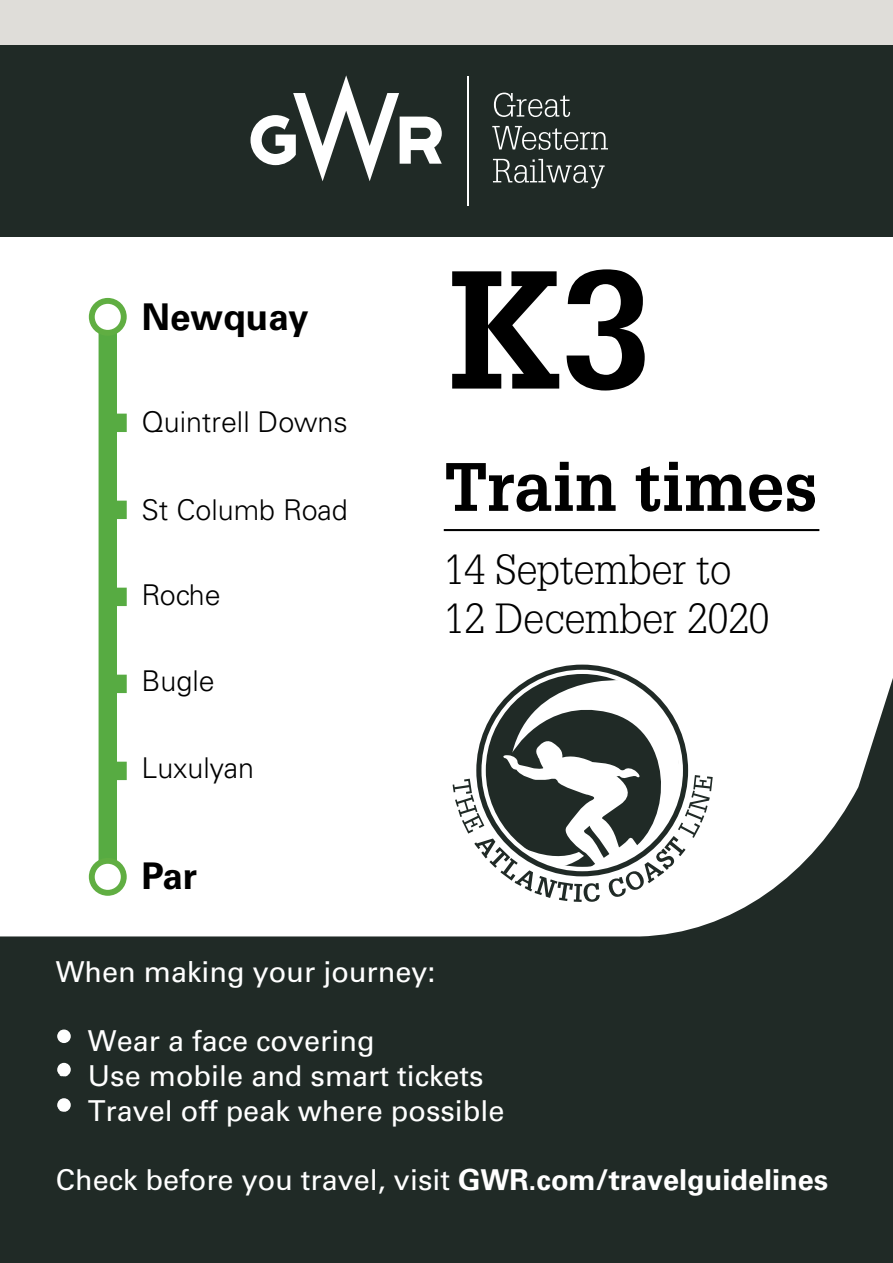
<style>
.page{position:relative;width:893px;height:1263px;background:#fff}
.page>*{position:absolute;margin:0;border:0;box-sizing:border-box;transform-origin:0 0}
.t1{font:700 163.65px "Glypha LT Std";color:#000}
.t2{font:700 66.75px "Glypha LT Std";color:#000}
.t3{font:300 41.25px/49.5px "Glypha LT Std";color:#000}
.t4{font:700 36.9px "Univers LT Std";color:#000}
.t5{font:28.8px/34.7px "Univers LT Std";color:#fff}
.t6{font:300 28.65px "Univers LT Std";color:#000}
.s1{font-weight:700}
</style>
<div class="page">
<div style="left:0;top:10px;width:893px;height:226px;background:#202a26"></div>
<svg style="left:494px;top:93px;width:76px;height:24px"></svg>
<hr style="left:467px;top:76px;width:2px;height:130px;background:#fff">
<svg style="left:492px;top:126px;width:116px;height:24px"></svg>
<svg style="left:493px;top:159px;width:112px;height:29px"></svg>
<svg style="left:250px;top:75px;width:192px;height:106px"></svg>
<div style="left:0;top:0;width:893px;height:45px;background:#dfddd9"></div>
<svg style="left:533px;top:665px;width:99px;height:12px"></svg>
<div style="left:99px;top:317px;width:18px;height:559px;background:#57ab42"></div>
<div style="left:89px;top:298px;width:38px;height:38px;background:#60ae42;border-radius:50%"></div>
<div style="left:95px;top:304px;width:26px;height:26px;background:#fff;border-radius:50%"></div>
<div style="left:108px;top:501px;width:19px;height:18px;background:#57ab42"></div>
<div style="left:108px;top:414px;width:19px;height:18px;background:#57ab42"></div>
<div style="left:108px;top:588px;width:19px;height:18px;background:#57ab42"></div>
<div style="left:108px;top:675px;width:19px;height:18px;background:#57ab42"></div>
<hr style="left:444px;top:529px;width:375px;height:2px;background:#000">
<svg style="left:0;top:677px;width:893px;height:586px;fill:#202a26"></svg>
<div style="left:57px;top:1029px;width:14px;height:14px;background:#fff;border-radius:50%"></div>
<div style="left:57px;top:1063px;width:14px;height:13px;background:#fff;border-radius:50%"></div>
<div style="left:57px;top:1098px;width:14px;height:14px;background:#fff;border-radius:50%"></div>
<p class="t4" style="left:141px;top:295px;width:169px">Newquay</p>
<p class="t6" style="left:141px;top:405px;width:208px">Quintrell Downs</p>
<p class="t6" style="left:141px;top:492px;width:208px">St Columb Road</p>
<p class="t6" style="left:141px;top:577px;width:81px">Roche</p>
<p class="t6" style="left:141px;top:664px;width:75px">Bugle</p>
<p class="t6" style="left:141px;top:751px;width:114px">Luxulyan</p>
<h1 class="t1" style="left:449px;top:229px;width:205px">K3</h1>
<h2 class="t2" style="left:444px;top:446px;width:375px">Train times</h2>
<h3 class="t3" style="left:444px;top:545px;width:327px">14 September to<br>12 December 2020</h3>
<p class="t4" style="left:141px;top:854px;width:57px">Par</p>
<p class="t5" style="left:56px;top:955px;width:381px">When making your journey:</p>
<p class="t5" style="left:56px;top:1024px;width:450px">* Wear a face covering<br>* Use mobile and smart tickets * Travel off peak where possible</p>
<p class="t5" style="left:56px;top:1162px;width:774px">Check before you travel, visit <span class="s1">GWR.com/travelguidelines</span></p>
</div>
